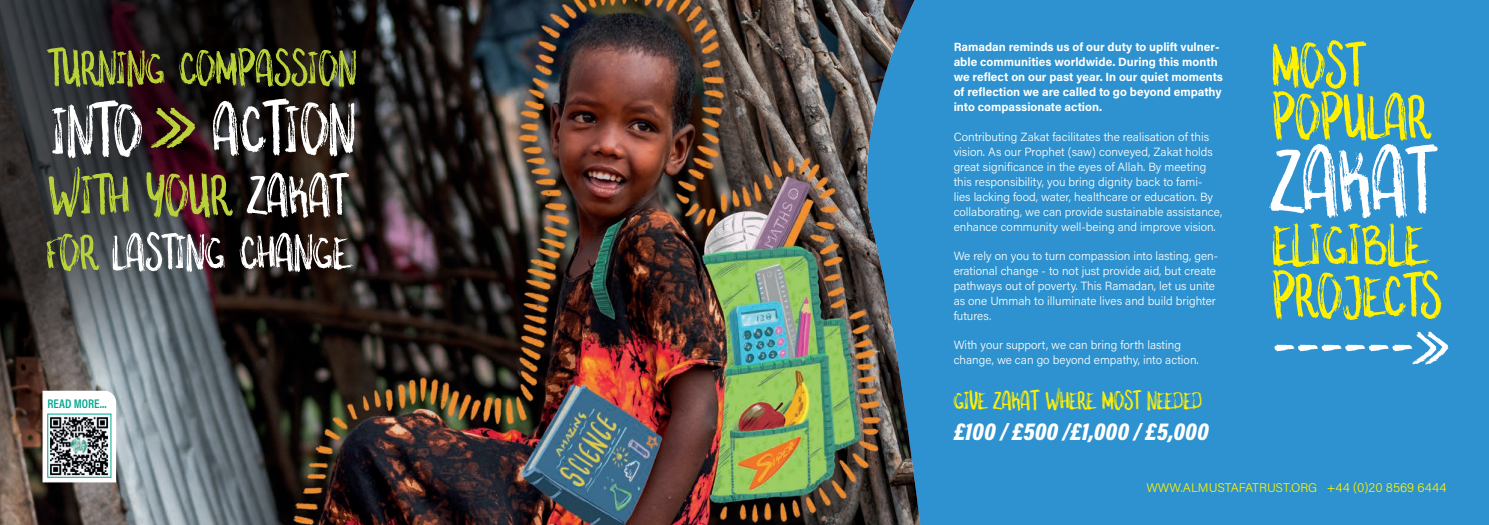
<style>
.page{position:relative;width:1489px;height:525px;background:#fff}
.page>*{position:absolute;margin:0;border:0;box-sizing:border-box;transform-origin:0 0}
.t1{font:137.5px "somethingwild";color:#fff}
.t2{font:102.62px "somethingwild";color:#fff}
.t3{font:90px "somethingwild";color:#fff101}
.t4{font:90px "somethingwild";color:#fff}
.t5{font:84px "somethingwild";color:#bad23a}
.t6{font:72.62px "somethingwild";color:#fff}
.t7{font:70.75px "somethingwild";color:#bad23a}
.t8{font:37.5px "somethingwild";color:#fff101}
.t9{font:italic 900 25px "Acumin Pro Cond";color:#fff}
.t10{font:600 12.62px "Acumin Pro Cond";color:#00a78e}
.t11{font:300 12.5px "Acumin Pro";color:#fff101}
.t12{font:300 11.88px/15px "Acumin Pro";color:#fff}
.t13{font:700 11.88px/15px "Acumin Pro";color:#fff}
.s1{color:#fff}
.s2{color:#bad23a}
</style>
<div class="page">
<div style="left:735px;top:0;width:753px;height:524px;background:#2d92cf"></div>
<img style="left:0;top:0;width:920px;height:524px">
<img style="left:0;top:0;width:471px;height:493px">
<svg style="left:1412px;top:331px;width:36px;height:33px"></svg>
<svg style="left:42px;top:390px;width:75px;height:93px"></svg>
<img style="left:50px;top:415px;width:59px;height:60px">
<svg style="left:151px;top:108px;width:44px;height:40px;background:#5c4f20"></svg>
<h3 class="t7" style="left:49px;top:28px;width:309px">TurninG Compassion</h3>
<h2 class="t2" style="left:52px;top:71px;width:305px">INTO ACTION</h2>
<h3 class="t5" style="left:49px;top:148px;width:298px">with your <span class="s1">zakat</span></h3>
<h3 class="t6" style="left:46px;top:211px;width:304px"><span class="s2">for</span> lasting change</h3>
<p class="t10" style="left:47px;top:395px;width:61px">READ MORE...</p>
<p class="t13" style="left:953px;top:39px;width:271px">Ramadan reminds us of our duty to uplift vulner&shy;able communities worldwide. During this month we reflect on our past year. In our quiet moments of reflection we are called to go beyond empathy into compassionate action.</p>
<p class="t12" style="left:953px;top:128px;width:270px">Contributing Zakat facilitates the realisation of this vision. As our Prophet (saw) conveyed, Zakat holds great significance in the eyes of Allah. By meeting this responsibility, you bring dignity back to fami&shy;lies lacking food, water, healthcare or education. By collaborating, we can provide sustainable assistance, enhance community well-being and improve vision.</p>
<p class="t12" style="left:953px;top:247px;width:266px">We rely on you to turn compassion into lasting, gen&shy;erational change - to not just provide aid, but create pathways out of poverty. This Ramadan, let us unite as one Ummah to illuminate lives and build brighter futures.</p>
<p class="t12" style="left:953px;top:337px;width:246px">With your support, we can bring forth lasting change, we can go beyond empathy, into action.</p>
<h3 class="t8" style="left:953px;top:379px;width:250px">Give ZAKAT where most needed</h3>
<h3 class="t9" style="left:954px;top:414px;width:256px">£100 / £500 /£1,000 / £5,000</h3>
<h3 class="t3" style="left:1272px;top:15px;width:91px">Most</h3>
<h3 class="t3" style="left:1272px;top:66px;width:159px">popular</h3>
<h1 class="t1" style="left:1272px;top:104px;width:161px">Zakat</h1>
<h3 class="t3" style="left:1272px;top:193px;width:153px">eligible</h3>
<h3 class="t3" style="left:1272px;top:245px;width:171px">projects</h3>
<h3 class="t4" style="left:1272px;top:295px;width:143px">------</h3>
<p class="t11" style="left:1146px;top:478px;width:301px">WWW.ALMUSTAFATRUST.ORG +44 (0)20 8569 6444</p>
</div>
